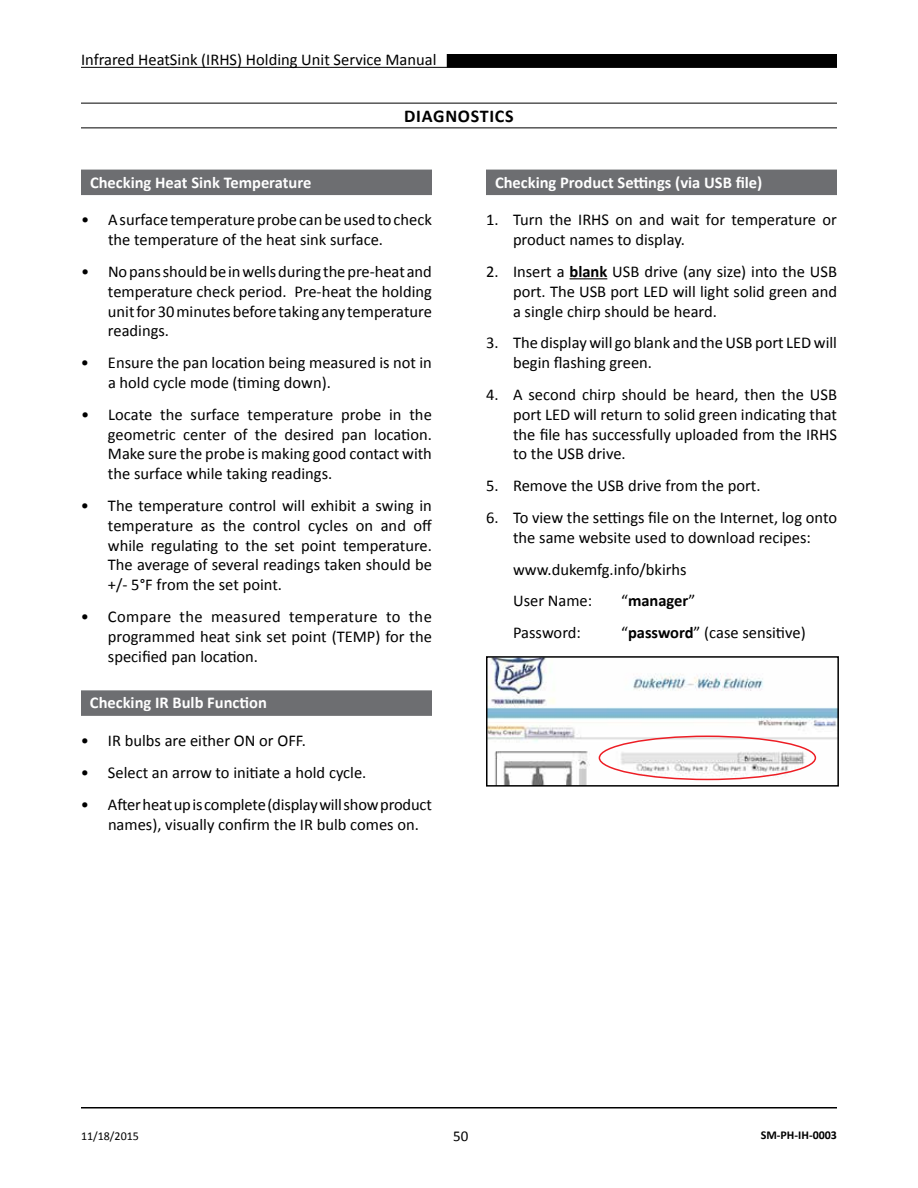
<style>
.page{position:relative;width:918px;height:1188px;background:#fff}
.page>*{position:absolute;margin:0;border:0;box-sizing:border-box;transform-origin:0 0}
.t1{font:700 18px "Calibri";letter-spacing:.04em;color:#000}
.t2{font:16.5px/19.8px "Calibri";color:#000}
.t3{font:700 16.5px "Calibri";color:#fff}
.t4{font:700 16.5px "Calibri";color:#000}
.t5{font:15px "Calibri";color:#000}
.t6{font:700 12px "Calibri";color:#000}
.t7{font:12px "Calibri";color:#000}
.s1{font-weight:700}
.s2{font-weight:400}
</style>
<div class="page">
<hr style="left:81px;top:67px;width:756px;height:1px;background:#000">
<div style="left:447px;top:54px;width:390px;height:14px;background:#000"></div>
<hr style="left:81px;top:1107px;width:756px;height:1px;background:#000">
<hr style="left:81px;top:103px;width:756px;height:1px;background:#000">
<hr style="left:81px;top:128px;width:756px;height:1px;background:#000">
<div style="left:486px;top:170px;width:351px;height:25px;background:#6d6e71"></div>
<hr style="left:570px;top:278px;width:37px;height:1px;background:#000">
<img style="left:489px;top:659px;width:347px;height:125px">
<div style="left:486px;top:656px;width:353px;height:131px;border:2px solid #000"></div>
<div style="left:599px;top:736px;width:217px;height:44px;border:2px solid #ed1d24;border-radius:50%"></div>
<div style="left:81px;top:170px;width:351px;height:25px;background:#6d6e71"></div>
<div style="left:81px;top:690px;width:351px;height:26px;background:#6d6e71"></div>
<p class="t2" style="left:81px;top:50px;width:357px">Infrared HeatSink (IRHS) Holding Unit Service Manual</p>
<p class="t1" style="left:404px;top:104px;width:111px">DIAGNOSTICS</p>
<p class="t3" style="left:90px;top:172px;width:223px">Checking Heat Sink Temperature</p>
<p class="t2" style="left:108px;top:210px;width:326px;text-indent:-27px">• Asurface temperatureprobe canbeusedtocheck the temperature of the heat sink surface.</p>
<p class="t2" style="left:108px;top:262px;width:326px;text-align:justify;text-indent:-27px">• Nopansshouldbeinwellsduringthepre-heatand temperature check period. Pre-heat the holding unitfor30minutesbeforetaking any temperature readings.</p>
<p class="t2" style="left:108px;top:353px;width:325px;text-indent:-27px">• Ensure the pan location being measured is not in a hold cycle mode (timing down).</p>
<p class="t2" style="left:108px;top:404px;width:326px;text-align:justify;text-indent:-27px">• Locate the surface temperature probe in the geometric center of the desired pan location.<br>Make sure the probe is making good contact with the surface while taking readings.</p>
<p class="t2" style="left:108px;top:496px;width:326px;text-align:justify;text-indent:-27px">• The temperature control will exhibit a swing in temperature as the control cycles on and off while regulating to the set point temperature.<br>The average of several readings taken should be +/- 5°F from the set point.</p>
<p class="t2" style="left:108px;top:607px;width:325px;text-align:justify;text-indent:-27px">• Compare the measured temperature to the programmed heat sink set point (TEMP) for the specified pan location.</p>
<p class="t3" style="left:90px;top:692px;width:178px">Checking IR Bulb Function</p>
<p class="t2" style="left:81px;top:731px;width:227px">• IR bulbs are either ON or OFF.</p>
<p class="t2" style="left:81px;top:763px;width:287px">• Select an arrow to initiate a hold cycle.</p>
<p class="t2" style="left:108px;top:794px;width:325px;text-indent:-27px">• Afterheatupiscomplete(displaywillshowproduct names), visually confirm the IR bulb comes on.</p>
<p class="t3" style="left:495px;top:172px;width:269px">Checking Product Settings (via USB file)</p>
<p class="t2" style="left:513px;top:210px;width:325px;text-indent:-27px">1. Turn the IRHS on and wait for temperature or product names to display.</p>
<p class="t2" style="left:513px;top:262px;width:325px;text-align:justify;text-indent:-27px">2. Insert a <span class="s1">blank</span> USB drive (any size) into the USB port. The USB port LED will light solid green and a single chirp should be heard.</p>
<p class="t2" style="left:513px;top:333px;width:325px;text-indent:-27px">3. The display will go blank and theUSB port LED will begin flashing green.</p>
<p class="t2" style="left:513px;top:385px;width:326px;text-align:justify;text-indent:-27px">4. A second chirp should be heard, then the USB port LED will return to solid green indicating that the file has successfully uploaded from the IRHS to the USB drive.</p>
<p class="t2" style="left:486px;top:476px;width:276px">5. Remove the USB drive from the port.</p>
<p class="t2" style="left:486px;top:508px;width:352px;text-align:center">6. To view the settings file on the Internet, log onto the same website used to download recipes:</p>
<p class="t2" style="left:513px;top:553px;width:175px;line-height:31.8px">www.dukemfg.info/bkirhs<br>User Name:</p>
<p class="t4" style="left:621px;top:590px;width:76px"><span class="s2">“</span>manager<span class="s2">”</span></p>
<p class="t2" style="left:513px;top:623px;width:69px">Password:</p>
<p class="t2" style="left:621px;top:623px;width:186px">“<span class="s1">password</span>” (case sensitive)</p>
<p class="t7" style="left:81px;top:1128px;width:59px">11/18/2015</p>
<p class="t5" style="left:453px;top:1126px;width:17px">50</p>
<p class="t6" style="left:761px;top:1127px;width:78px">SM-PH-IH-0003</p>
</div>
